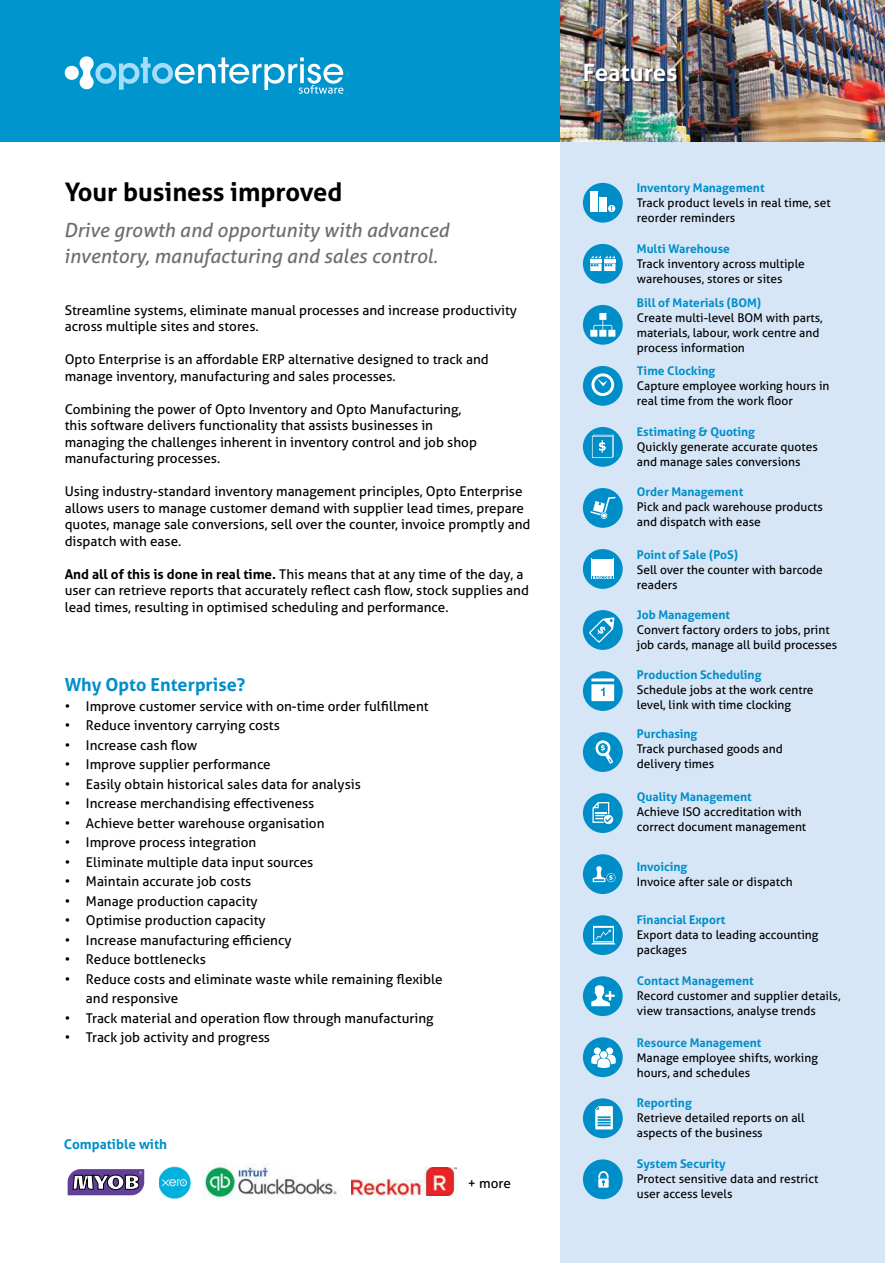
<style>
.page{position:relative;width:885px;height:1263px;background:#fff}
.page>*{position:absolute;margin:0;border:0;box-sizing:border-box;transform-origin:0 0}
.t1{font:700 25.5px "Aller";color:#000}
.t2{font:700 24px "Aller";color:#fff}
.t3{font:italic 19.5px/25.5px "Aller";color:#6d6e71}
.t4{font:700 18px "Aller";color:#008ec9}
.t5{font:13.5px/16.5px "Aller";color:#000}
.t6{font:700 13.5px "Aller";color:#008ec9}
.t7{font:12px/15px "Aller";color:#000}
.t8{font:700 12px "Aller";color:#008ec9}
.s1{font-weight:700}
</style>
<div class="page">
<div style="left:560px;top:142px;width:324px;height:1121px;background:#d6e6f6"></div>
<div style="left:0;top:0;width:884px;height:142px;background:#0095cd"></div>
<svg style="left:65px;top:56px;width:278px;height:38px"></svg>
<img style="left:560px;top:0;width:324px;height:142px">
<div style="left:583px;top:183px;width:39px;height:40px;background:#008ec9;border-radius:50%"></div>
<div style="left:583px;top:244px;width:39px;height:40px;background:#008ec9;border-radius:50%"></div>
<div style="left:583px;top:305px;width:39px;height:40px;background:#008ec9;border-radius:50%"></div>
<div style="left:583px;top:366px;width:39px;height:40px;background:#008ec9;border-radius:50%"></div>
<div style="left:583px;top:427px;width:39px;height:40px;background:#008ec9;border-radius:50%"></div>
<div style="left:583px;top:488px;width:39px;height:40px;background:#008ec9;border-radius:50%"></div>
<div style="left:583px;top:549px;width:39px;height:40px;background:#008ec9;border-radius:50%"></div>
<div style="left:583px;top:610px;width:39px;height:40px;background:#008ec9;border-radius:50%"></div>
<div style="left:583px;top:671px;width:39px;height:40px;background:#008ec9;border-radius:50%"></div>
<div style="left:583px;top:732px;width:39px;height:40px;background:#008ec9;border-radius:50%"></div>
<div style="left:583px;top:793px;width:39px;height:40px;background:#008ec9;border-radius:50%"></div>
<div style="left:583px;top:854px;width:39px;height:40px;background:#008ec9;border-radius:50%"></div>
<div style="left:583px;top:1037px;width:39px;height:40px;background:#008ec9;border-radius:50%"></div>
<div style="left:583px;top:915px;width:39px;height:40px;background:#008ec9;border-radius:50%"></div>
<div style="left:583px;top:1098px;width:39px;height:40px;background:#008ec9;border-radius:50%"></div>
<div style="left:583px;top:976px;width:39px;height:40px;background:#008ec9;border-radius:50%"></div>
<div style="left:583px;top:1159px;width:39px;height:40px;background:#008ec9;border-radius:50%"></div>
<div style="left:584px;top:63px;width:94px;height:20px;background:#000;opacity:.6"></div>
<svg style="left:67px;top:1169px;width:78px;height:27px"></svg>
<svg style="left:68px;top:1169px;width:76px;height:26px"></svg>
<img style="left:204px;top:1164px;width:133px;height:36px">
<img style="left:352px;top:1168px;width:104px;height:27px">
<img style="left:159px;top:1167px;width:31px;height:31px">
<svg style="left:590px;top:191px;width:25px;height:21px"></svg>
<svg style="left:590px;top:256px;width:25px;height:15px"></svg>
<svg style="left:592px;top:435px;width:21px;height:23px"></svg>
<svg style="left:590px;top:497px;width:25px;height:22px"></svg>
<svg style="left:591px;top:559px;width:22px;height:20px"></svg>
<svg style="left:592px;top:866px;width:23px;height:16px"></svg>
<svg style="left:591px;top:926px;width:24px;height:18px"></svg>
<svg style="left:592px;top:802px;width:21px;height:22px"></svg>
<svg style="left:591px;top:985px;width:23px;height:21px"></svg>
<svg style="left:591px;top:1047px;width:24px;height:21px"></svg>
<svg style="left:595px;top:1106px;width:17px;height:23px"></svg>
<svg style="left:598px;top:1171px;width:10px;height:16px"></svg>
<svg style="left:590px;top:313px;width:25px;height:24px"></svg>
<svg style="left:591px;top:373px;width:23px;height:23px"></svg>
<svg style="left:589px;top:617px;width:25px;height:26px"></svg>
<svg style="left:591px;top:678px;width:23px;height:23px"></svg>
<svg style="left:595px;top:740px;width:18px;height:24px"></svg>
<h1 class="t1" style="left:65px;top:181px;width:279px">Your business improved</h1>
<h3 class="t3" style="left:64px;top:218px;width:386px">Drive growth and opportunity with advanced inventory, manufacturing and sales control.</h3>
<p class="t5" style="left:65px;top:303px;width:454px">Streamline systems, eliminate manual processes and increase productivity across multiple sites and stores.</p>
<p class="t5" style="left:65px;top:351px;width:425px">Opto Enterprise is an afordable ERP alternative designed to track and manage inventory, manufacturing and sales processes.</p>
<p class="t5" style="left:65px;top:402px;width:413px">Combining the power of Opto Inventory and Opto Manufacturing, this software delivers functionality that assists businesses in managing the challenges inherent in inventory control and job shop manufacturing processes.</p>
<p class="t5" style="left:65px;top:484px;width:467px">Using industry-standard inventory management principles, Opto Enterprise allows users to manage customer demand with supplier lead times, prepare quotes, manage sale conversions, sell over the counter, invoice promptly and dispatch with ease.</p>
<p class="t5" style="left:65px;top:567px;width:466px"><span class="s1">And all of this is done in real time.</span> This means that at any time of the day, a user can retrieve reports that accurately relect cash low, stock supplies and lead times, resulting in optimised scheduling and performance.</p>
<h3 class="t4" style="left:65px;top:677px;width:182px">Why Opto Enterprise?</h3>
<p class="t5" style="left:65px;top:699px;width:365px">• Improve customer service with on-time order fulillment</p>
<p class="t5" style="left:65px;top:718px;width:217px">• Reduce inventory carrying costs</p>
<p class="t5" style="left:65px;top:738px;width:134px">• Increase cash low</p>
<p class="t5" style="left:65px;top:757px;width:207px">• Improve supplier performance</p>
<p class="t5" style="left:65px;top:777px;width:298px">• Easily obtain historical sales data for analysis</p>
<p class="t5" style="left:65px;top:796px;width:251px">• Increase merchandising efectiveness</p>
<p class="t5" style="left:65px;top:816px;width:261px">• Achieve better warehouse organisation</p>
<p class="t5" style="left:65px;top:835px;width:193px">• Improve process integration</p>
<p class="t5" style="left:65px;top:855px;width:250px">• Eliminate multiple data input sources</p>
<p class="t5" style="left:65px;top:874px;width:188px">• Maintain accurate job costs</p>
<p class="t5" style="left:65px;top:894px;width:194px">• Manage production capacity</p>
<p class="t5" style="left:65px;top:913px;width:202px">• Optimise production capacity</p>
<p class="t5" style="left:65px;top:933px;width:228px">• Increase manufacturing eiciency</p>
<p class="t5" style="left:65px;top:952px;width:143px">• Reduce bottlenecks</p>
<p class="t5" style="left:86px;top:970px;width:358px;line-height:19.5px;text-indent:-21px">• Reduce costs and eliminate waste while remaining lexible and responsive</p>
<p class="t5" style="left:65px;top:1011px;width:370px">• Track material and operation low through manufacturing</p>
<p class="t5" style="left:65px;top:1030px;width:207px">• Track job activity and progress</p>
<p class="t6" style="left:64px;top:1138px;width:105px">Compatible with</p>
<p class="t5" style="left:468px;top:1176px;width:44px">+ more</p>
<h2 class="t2" style="left:583px;top:62px;width:96px">Features</h2>
<p class="t8" style="left:636px;top:182px;width:129px">Inventory Management</p>
<p class="t7" style="left:636px;top:196px;width:195px">Track product levels in real time, set reorder reminders</p>
<p class="t8" style="left:636px;top:243px;width:95px">Multi Warehouse</p>
<p class="t7" style="left:636px;top:257px;width:170px">Track inventory across multiple warehouses, stores or sites</p>
<p class="t8" style="left:636px;top:297px;width:126px">Bill of Materials (BOM)</p>
<p class="t7" style="left:636px;top:311px;width:187px">Create multi-level BOM with parts, materials, labour, work centre and process information</p>
<p class="t8" style="left:636px;top:365px;width:80px">Time Clocking</p>
<p class="t7" style="left:636px;top:379px;width:194px">Capture employee working hours in real time from the work loor</p>
<p class="t8" style="left:636px;top:426px;width:120px">Estimating &amp; Quoting</p>
<p class="t7" style="left:636px;top:440px;width:182px">Quickly generate accurate quotes and manage sales conversions</p>
<p class="t8" style="left:636px;top:486px;width:108px">Order Management</p>
<p class="t7" style="left:636px;top:500px;width:187px">Pick and pack warehouse products and dispatch with ease</p>
<p class="t8" style="left:636px;top:549px;width:103px">Point of Sale (PoS)</p>
<p class="t7" style="left:636px;top:563px;width:187px">Sell over the counter with barcode readers</p>
<p class="t8" style="left:636px;top:610px;width:95px">Job Management</p>
<p class="t7" style="left:636px;top:623px;width:202px">Convert factory orders to jobs, print job cards, manage all build processes</p>
<p class="t8" style="left:636px;top:669px;width:126px">Production Scheduling</p>
<p class="t7" style="left:636px;top:683px;width:178px">Schedule jobs at the work centre level, link with time clocking</p>
<p class="t8" style="left:636px;top:729px;width:62px">Purchasing</p>
<p class="t7" style="left:636px;top:743px;width:147px">Track purchased goods and delivery times</p>
<p class="t8" style="left:636px;top:791px;width:116px">Quality Management</p>
<p class="t7" style="left:636px;top:805px;width:171px">Achieve ISO accreditation with correct document management</p>
<p class="t8" style="left:636px;top:861px;width:52px">Invoicing</p>
<p class="t7" style="left:636px;top:875px;width:157px">Invoice after sale or dispatch</p>
<p class="t8" style="left:636px;top:915px;width:90px">Financial Export</p>
<p class="t7" style="left:636px;top:928px;width:183px">Export data to leading accounting packages</p>
<p class="t8" style="left:636px;top:976px;width:118px">Contact Management</p>
<p class="t7" style="left:636px;top:989px;width:205px">Record customer and supplier details, view transactions, analyse trends</p>
<p class="t8" style="left:636px;top:1038px;width:126px">Resource Management</p>
<p class="t7" style="left:636px;top:1051px;width:183px">Manage employee shifts, working hours, and schedules</p>
<p class="t8" style="left:636px;top:1098px;width:56px">Reporting</p>
<p class="t7" style="left:636px;top:1111px;width:169px">Retrieve detailed reports on all aspects of the business</p>
<p class="t8" style="left:636px;top:1159px;width:90px">System Security</p>
<p class="t7" style="left:636px;top:1172px;width:183px">Protect sensitive data and restrict user access levels</p>
</div>
